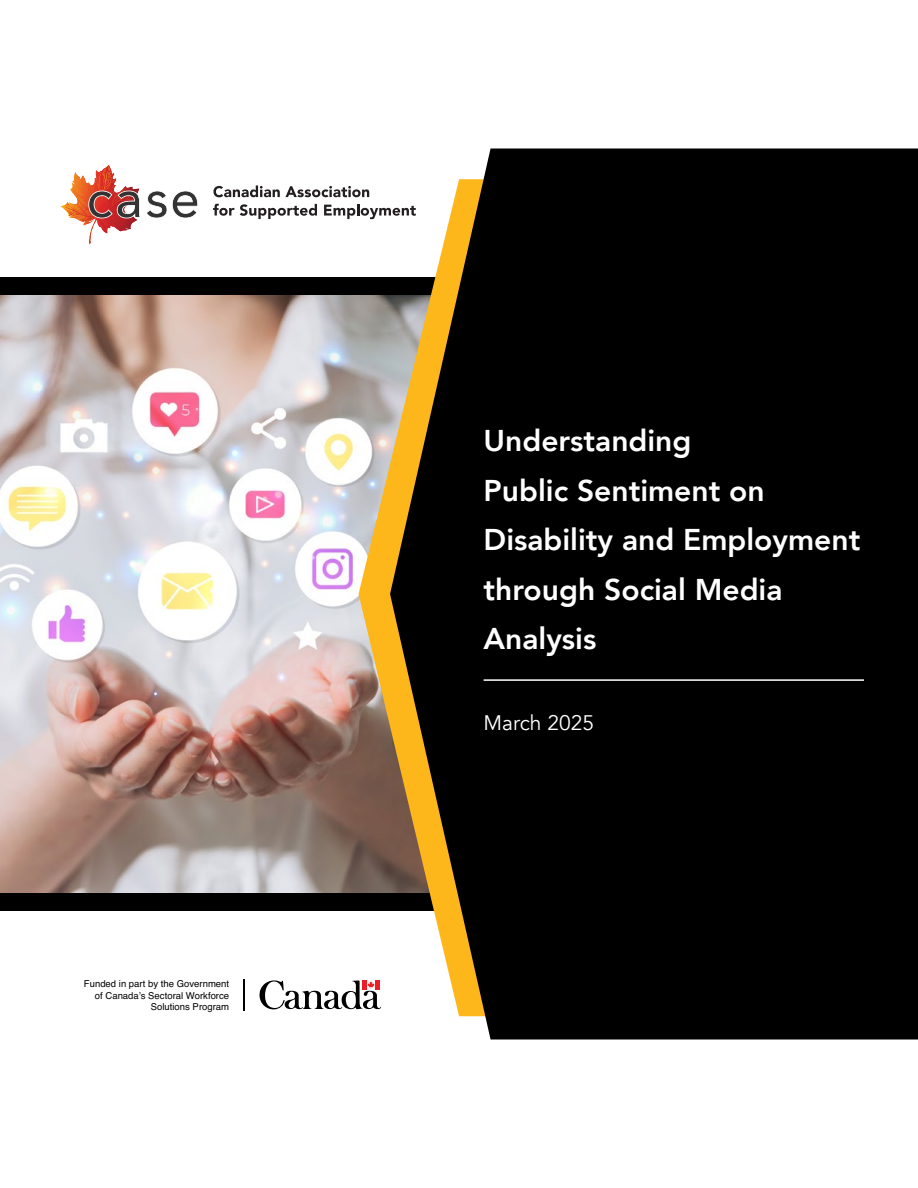
<style>
.page{position:relative;width:918px;height:1188px;background:#fff}
.page>*{position:absolute;margin:0;border:0;box-sizing:border-box;transform-origin:0 0}
.Body{font:800 30px "Avenir";color:#fff}
.Body-2{font:21px "Avenir";color:#fff}
.t1{font:9.6px/11.1px "Helvetica";color:#000;text-align:right}
</style>
<div class="page">
<img style="left:0;top:294px;width:359px;height:600px">
<div style="left:0;top:277px;width:548px;height:17px;background:#000"></div>
<div style="left:0;top:894px;width:548px;height:17px;background:#000"></div>
<svg style="left:359px;top:191px;width:31px;height:703px"></svg>
<svg style="left:390px;top:148px;width:528px;height:892px;background:#15120c"></svg>
<hr style="left:484px;top:679px;width:380px;height:2px;background:#fff">
<svg style="left:61px;top:165px;width:137px;height:79px"></svg>
<svg style="left:213px;top:185px;width:156px;height:12px"></svg>
<svg style="left:213px;top:204px;width:21px;height:12px"></svg>
<svg style="left:240px;top:204px;width:77px;height:15px"></svg>
<svg style="left:324px;top:204px;width:92px;height:15px"></svg>
<hr style="left:243px;top:980px;width:2px;height:31px;background:#000">
<svg style="left:259px;top:980px;width:122px;height:30px"></svg>
<hr style="left:362px;top:980px;width:4px;height:10px;background:#ed1d24">
<hr style="left:376px;top:980px;width:4px;height:10px;background:#ed1d24">
<p class="t1" style="left:84px;top:979px;width:147px">Funded in part by the Government of Canada’s Sectoral Workforce<br>Solutions Program</p>
<p class="Body" style="left:484px;top:417px;width:209px">Understanding</p>
<p class="Body" style="left:484px;top:467px;width:283px">Public Sentiment on</p>
<p class="Body" style="left:484px;top:516px;width:378px">Disability and Employment</p>
<p class="Body" style="left:484px;top:566px;width:300px">through Social Media</p>
<p class="Body" style="left:484px;top:615px;width:114px">Analysis</p>
<p class="Body-2" style="left:484px;top:710px;width:112px">March 2025</p>
</div>
